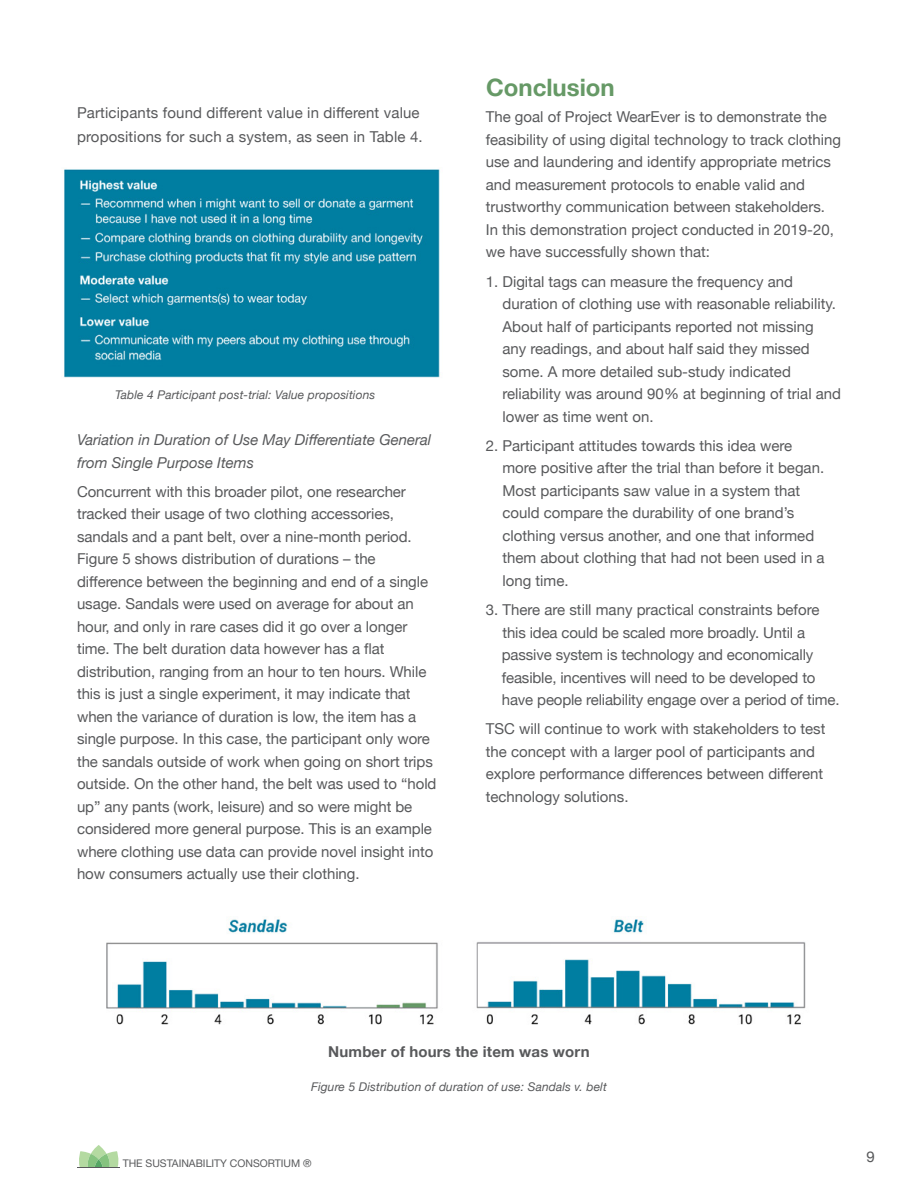
<style>
.page{position:relative;width:918px;height:1188px;background:#fff}
.page>*{position:absolute;margin:0;border:0;box-sizing:border-box;transform-origin:0 0}
.t1{font:700 24px "Helvetica Neue";color:#696}
.t2{font:15px/22.5px "Helvetica Neue";color:#58595b}
.t3{font:italic 15px/22.5px "Helvetica Neue";color:#58595b}
.t4{font:700 15px "Helvetica Neue";letter-spacing:.01em;color:#58595b}
.t5{font:italic 12px "Helvetica Neue";letter-spacing:.01em;color:#58595b}
.t6{font:10.5px "Helvetica Neue";color:#58595b}
</style>
<div class="page">
<img style="left:64px;top:169px;width:376px;height:209px">
<img style="left:106px;top:918px;width:700px;height:107px">
<svg style="left:79px;top:1145px;width:40px;height:22px"></svg>
<h1 class="t1" style="left:486px;top:68px;width:130px">Conclusion</h1>
<p class="t2" style="left:77px;top:102px;width:347px;line-height:24px">Participants found different value in different value propositions for such a system, as seen in Table 4.</p>
<p class="t2" style="left:486px;top:107px;width:357px">The goal of Project WearEver is to demonstrate the feasibility of using digital technology to track clothing use and laundering and identify appropriate metrics and measurement protocols to enable valid and trustworthy communication between stakeholders.<br>In this demonstration project conducted in 2019-20, we have successfully shown that:</p>
<p class="t2" style="left:502px;top:271px;width:340px;text-indent:-17px">1. Digital tags can measure the frequency and duration of clothing use with reasonable reliability.<br>About half of participants reported not missing any readings, and about half said they missed some. A more detailed sub-study indicated reliability was around 90% at beginning of trial and lower as time went on.</p>
<p class="t2" style="left:502px;top:435px;width:324px;text-indent:-17px">2. Participant attitudes towards this idea were more positive after the trial than before it began.<br>Most participants saw value in a system that could compare the durability of one brand’s clothing versus another, and one that informed them about clothing that had not been used in a long time.</p>
<p class="t2" style="left:502px;top:599px;width:339px;text-indent:-16px">3. There are still many practical constraints before this idea could be scaled more broadly. Until a passive system is technology and economically feasible, incentives will need to be developed to have people reliability engage over a period of time.</p>
<p class="t2" style="left:486px;top:719px;width:341px">TSC will continue to work with stakeholders to test the concept with a larger pool of participants and explore performance differences between different technology solutions.</p>
<p class="t5" style="left:115px;top:386px;width:262px">Table 4 Participant post-trial: Value propositions</p>
<p class="t3" style="left:77px;top:429px;width:356px">Variation in Duration of Use May Differentiate General from Single Purpose Items</p>
<p class="t2" style="left:77px;top:481px;width:361px">Concurrent with this broader pilot, one researcher tracked their usage of two clothing accessories, sandals and a pant belt, over a nine-month period.<br>Figure 5 shows distribution of durations – the difference between the beginning and end of a single usage. Sandals were used on average for about an hour, and only in rare cases did it go over a longer time. The belt duration data however has a flat distribution, ranging from an hour to ten hours. While this is just a single experiment, it may indicate that when the variance of duration is low, the item has a single purpose. In this case, the participant only wore the sandals outside of work when going on short trips outside. On the other hand, the belt was used to “hold up” any pants (work, leisure) and so were might be considered more general purpose. This is an example where clothing use data can provide novel insight into how consumers actually use their clothing.</p>
<p class="t4" style="left:328px;top:1040px;width:263px">Number of hours the item was worn</p>
<p class="t5" style="left:311px;top:1078px;width:297px">Figure 5 Distribution of duration of use: Sandals v. belt</p>
<p class="t6" style="left:123px;top:1155px;width:191px">THE SUSTAINABILITY CONSORTIUM ®</p>
<p class="t2" style="left:866px;top:1146px;width:10px">9</p>
</div>
